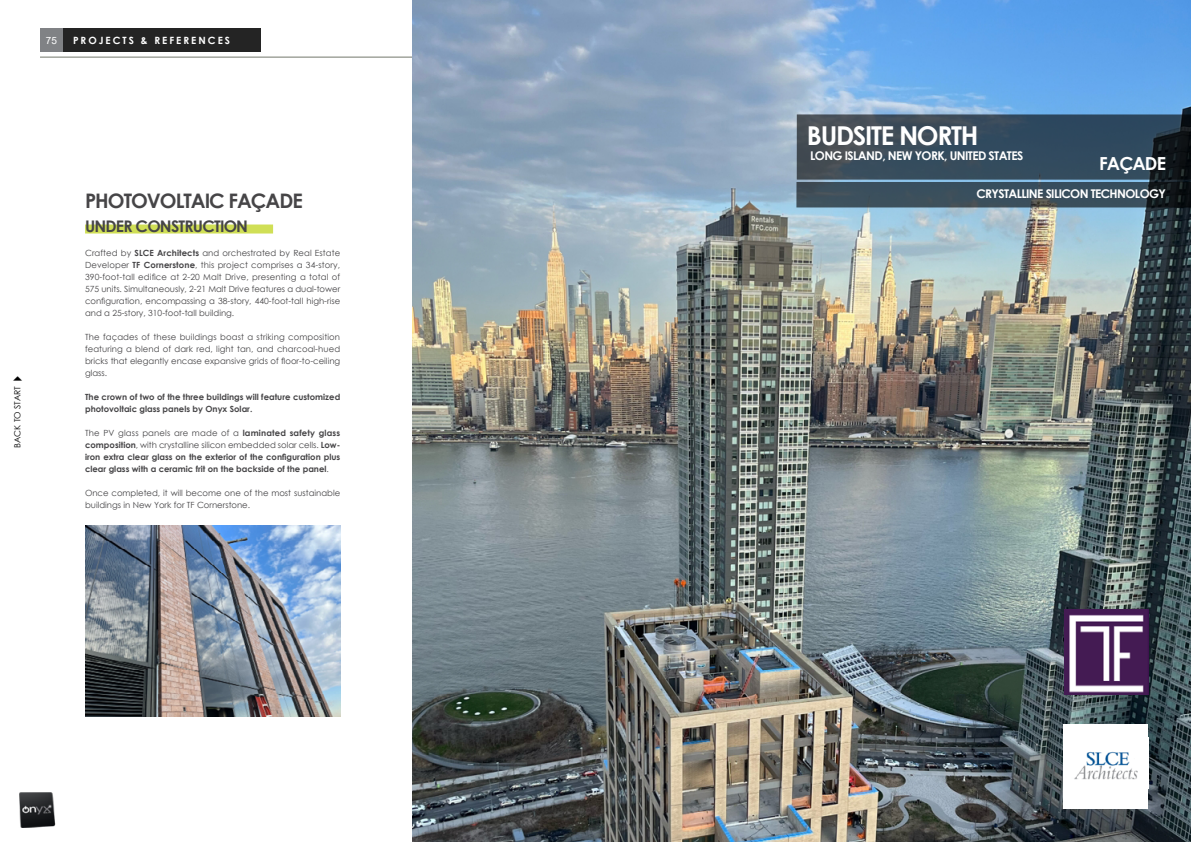
<style>
.page{position:relative;width:1191px;height:842px;background:#fff}
.page>*{position:absolute;margin:0;border:0;box-sizing:border-box;transform-origin:0 0}
.t1{font:700 26px "Century Gothic";letter-spacing:-.05em;color:#fff}
.t2{font:700 20px "Century Gothic";letter-spacing:-.05em;color:#464547}
.t3{font:700 18px "Century Gothic";letter-spacing:-.05em;color:#fff}
.t4{font:700 16px "Century Gothic";letter-spacing:-.05em;color:#464547}
.t5{font:700 12px "Century Gothic";letter-spacing:-.05em;color:#fff}
.t6{font:700 10px "Century Gothic";letter-spacing:.2em;color:#fff}
.t7{font:10px "Arial";color:#fff}
.t8{font:8.5px/12px "Century Gothic";color:#464547;text-align:justify}
.t9{font:700 8.5px/12px "Century Gothic";color:#464547}
.t10{font:8.5px "Century Gothic";color:#000}
.s1{font-weight:700}
.s2{font-weight:400}
</style>
<div class="page">
<div style="left:40px;top:28px;width:23px;height:23px;background:#808285"></div>
<div style="left:63px;top:28px;width:198px;height:23px;background:#242424"></div>
<hr style="left:40px;top:57px;width:515px;height:1px;background:#73776c">
<img style="left:19px;top:792px;width:37px;height:36px">
<div style="left:85px;top:225px;width:188px;height:9px;background:#d0df56"></div>
<img style="left:412px;top:0;width:779px;height:842px">
<svg style="left:796px;top:182px;width:395px;height:25px;background:#364854"></svg>
<svg style="left:796px;top:114px;width:395px;height:66px;background:#354858"></svg>
<div style="left:1063px;top:724px;width:85px;height:85px;background:#fff"></div>
<img style="left:1074px;top:751px;width:64px;height:29px">
<img style="left:1064px;top:610px;width:84px;height:84px">
<img style="left:85px;top:525px;width:255px;height:192px">
<p class="t7" style="left:46px;top:34px;width:13px">75</p>
<p class="t6" style="left:73px;top:32px;width:158px">PROJECTS &amp; REFERENCES</p>
<p class="t10" style="left:11px;top:448px;width:63px;rotate:-90deg">BACK TO START</p>
<h2 class="t2" style="left:85px;top:186px;width:219px">PHOTOVOLTAIC FAÇADE</h2>
<h3 class="t4" style="left:85px;top:214px;width:165px">UNDER CONSTRUCTION</h3>
<p class="t8" style="left:85px;top:247px;width:257px">Crafted by <span class="s1">SLCE Architects</span> and orchestrated by Real Estate Developer <span class="s1">TF Cornerstone</span>, this project comprises a 34-story, 390-foot-tall edifice at 2-20 Malt Drive, presenting a total of 575 units. Simultaneously, 2-21 Malt Drive features a dual-tower configuration, encompassing a 38-story, 440-foot-tall high-rise and a 25-story, 310-foot-tall building.</p>
<p class="t8" style="left:85px;top:331px;width:257px">The façades of these buildings boast a striking composition featuring a blend of dark red, light tan, and charcoal-hued bricks that elegantly encase expansive grids of floor-to-ceiling glass.</p>
<p class="t9" style="left:85px;top:391px;width:257px">The crown of two of the three buildings will feature customized photovoltaic glass panels by Onyx Solar.</p>
<p class="t9" style="left:85px;top:427px;width:257px;text-align:justify"><span class="s2">The PV glass panels are made of a</span> laminated safety glass composition<span class="s2">, with crystalline silicon embedded solar cells.</span> Low&shy;iron extra clear glass on the exterior of the configuration plus clear glass with a ceramic frit on the backside of the panel<span class="s2">.</span></p>
<p class="t8" style="left:85px;top:487px;width:257px">Once completed, it will become one of the most sustainable buildings in New York for TF Cornerstone.</p>
<h1 class="t1" style="left:807px;top:116px;width:173px">BUDSITE NORTH</h1>
<h3 class="t5" style="left:810px;top:147px;width:214px">LONG ISLAND, NEW YORK, UNITED STATES</h3>
<h3 class="t3" style="left:1099px;top:150px;width:68px">FAÇADE</h3>
<h3 class="t5" style="left:976px;top:185px;width:191px">CRYSTALLINE SILICON TECHNOLOGY</h3>
</div>
